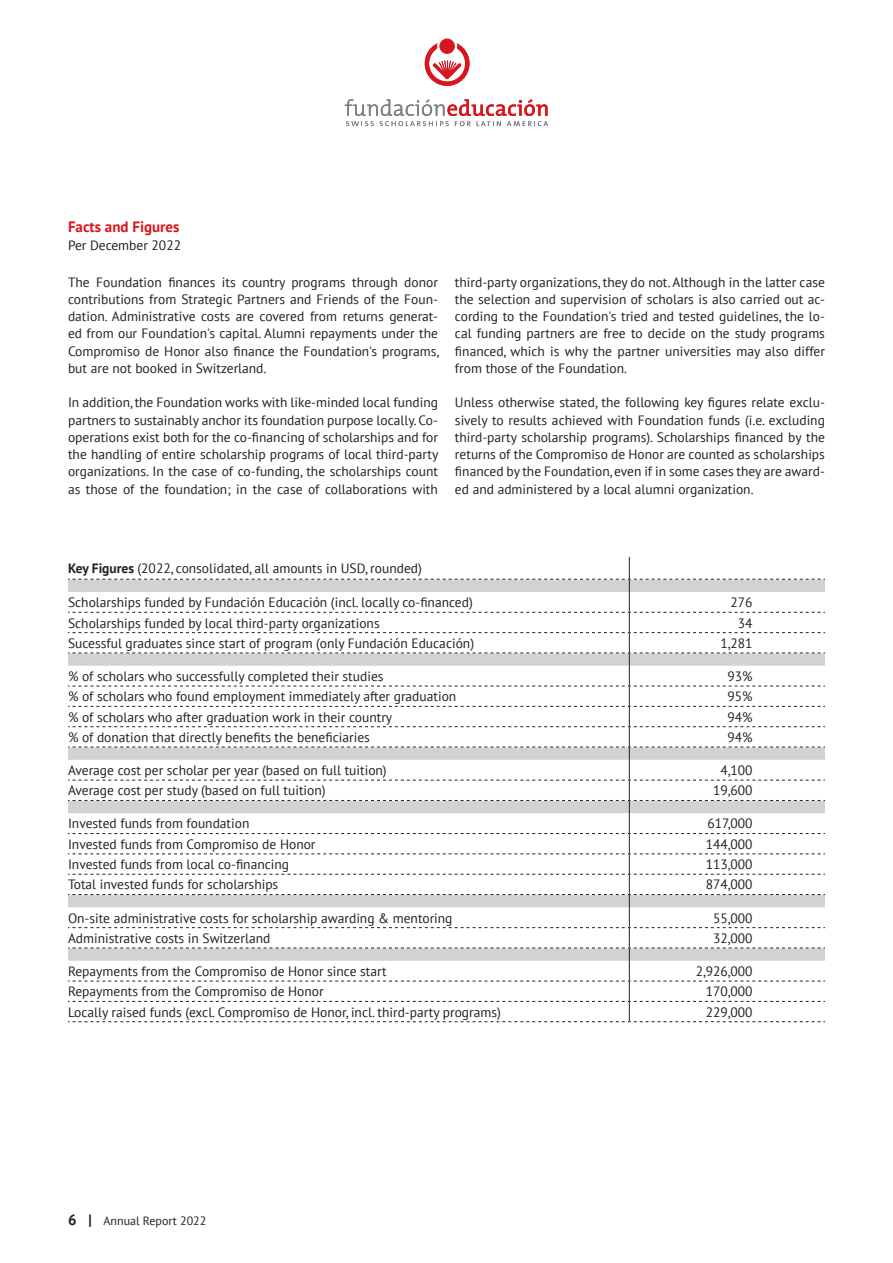
<style>
.page{position:relative;width:893px;height:1263px;background:#fff}
.page>*{position:absolute;margin:0;border:0;box-sizing:border-box;transform-origin:0 0}
.t1{font:700 15px "PT Sans";color:#d7171f}
.t2{font:13.5px/17.2px "PT Sans";color:#231f20;text-align:justify}
.t3{font:12px "PT Sans";color:#231f20}
.s1{font-weight:700}
.s2{font-weight:700;font-size:15px}
</style>
<div class="page">
<div style="left:425px;top:41px;width:44px;height:45px;border:4px solid #d7171f;border-radius:50%"></div>
<svg style="left:430px;top:60px;width:34px;height:22px"></svg>
<svg style="left:438px;top:37px;width:18px;height:18px"></svg>
<div style="left:437px;top:36px;width:20px;height:20px;border:2px solid #fff;border-radius:50%"></div>
<svg style="left:345px;top:99px;width:203px;height:27px"></svg>
<svg style="left:68px;top:557px;width:757px;height:465px"></svg>
<p class="t1" style="left:68px;top:217px;width:113px">Facts and Figures</p>
<p class="t2" style="left:68px;top:236px;width:115px">Per December 2022</p>
<p class="t2" style="left:68px;top:273px;width:372px">The Foundation finances its country programs through donor contributions from Strategic Partners and Friends of the Foun&shy;dation. Administrative costs are covered from returns generat&shy;ed from our Foundation's capital. Alumni repayments under the Compromiso de Honor also finance the Foundation's programs, but are not booked in Switzerland.</p>
<p class="t2" style="left:68px;top:394px;width:372px">In addition, the Foundation works with like-minded local funding partners to sustainably anchor its foundation purpose locally. Co&shy;operations exist both for the co-financing of scholarships and for the handling of entire scholarship programs of local third-party organizations. In the case of co-funding, the scholarships count as those of the foundation; in the case of collaborations with</p>
<p class="t2" style="left:455px;top:273px;width:371px">third-party organizations, they do not. Although in the latter case the selection and supervision of scholars is also carried out ac&shy;cording to the Foundation's tried and tested guidelines, the lo&shy;cal funding partners are free to decide on the study programs financed, which is why the partner universities may also differ from those of the Foundation.</p>
<p class="t2" style="left:455px;top:394px;width:371px">Unless otherwise stated, the following key figures relate exclu&shy;sively to results achieved with Foundation funds (i.e. excluding third-party scholarship programs). Scholarships financed by the returns of the Compromiso de Honor are counted as scholarships financed by the Foundation, even if in some cases they are award&shy;ed and administered by a local alumni organization.</p>
<p class="t2" style="left:68px;top:559px;width:355px"><span class="s1">Key Figures</span> (2022, consolidated, all amounts in USD, rounded)</p>
<p class="t2" style="left:68px;top:593px;width:406px">Scholarships funded by Fundación Educación (incl. locally co-financed)</p>
<p class="t2" style="left:731px;top:593px;width:24px">276</p>
<p class="t2" style="left:68px;top:614px;width:313px">Scholarships funded by local third-party organizations</p>
<p class="t2" style="left:738px;top:614px;width:16px">34</p>
<p class="t2" style="left:68px;top:634px;width:408px">Sucessful graduates since start of program (only Fundación Educación)</p>
<p class="t2" style="left:721px;top:634px;width:34px">1,281</p>
<p class="t2" style="left:68px;top:667px;width:317px">% of scholars who successfully completed their studies</p>
<p class="t2" style="left:727px;top:667px;width:27px">93%</p>
<p class="t2" style="left:68px;top:688px;width:390px">% of scholars who found employment immediately after graduation</p>
<p class="t2" style="left:727px;top:688px;width:27px">95%</p>
<p class="t2" style="left:68px;top:708px;width:326px">% of scholars who after graduation work in their country</p>
<p class="t2" style="left:727px;top:708px;width:27px">94%</p>
<p class="t2" style="left:68px;top:728px;width:303px">% of donation that directly benefits the beneficiaries</p>
<p class="t2" style="left:727px;top:728px;width:27px">94%</p>
<p class="t2" style="left:68px;top:761px;width:320px">Average cost per scholar per year (based on full tuition)</p>
<p class="t2" style="left:721px;top:761px;width:34px">4,100</p>
<p class="t2" style="left:68px;top:782px;width:259px">Average cost per study (based on full tuition)</p>
<p class="t2" style="left:713px;top:782px;width:41px">19,600</p>
<p class="t2" style="left:68px;top:815px;width:183px">Invested funds from foundation</p>
<p class="t2" style="left:707px;top:815px;width:47px">617,000</p>
<p class="t2" style="left:68px;top:835px;width:249px">Invested funds from Compromiso de Honor</p>
<p class="t2" style="left:706px;top:835px;width:48px">144,000</p>
<p class="t2" style="left:68px;top:855px;width:223px">Invested funds from local co-financing</p>
<p class="t2" style="left:706px;top:855px;width:48px">113,000</p>
<p class="t2" style="left:68px;top:876px;width:212px">Total invested funds for scholarships</p>
<p class="t2" style="left:706px;top:876px;width:48px">874,000</p>
<p class="t2" style="left:68px;top:909px;width:386px">On-site administrative costs for scholarship awarding &amp; mentoring</p>
<p class="t2" style="left:713px;top:909px;width:41px">55,000</p>
<p class="t2" style="left:68px;top:929px;width:204px">Administrative costs in Switzerland</p>
<p class="t2" style="left:713px;top:929px;width:41px">32,000</p>
<p class="t2" style="left:68px;top:962px;width:320px">Repayments from the Compromiso de Honor since start</p>
<p class="t2" style="left:696px;top:962px;width:58px">2,926,000</p>
<p class="t2" style="left:68px;top:983px;width:257px">Repayments from the Compromiso de Honor</p>
<p class="t2" style="left:706px;top:983px;width:48px">170,000</p>
<p class="t2" style="left:68px;top:1003px;width:434px">Locally raised funds (excl. Compromiso de Honor, incl. third-party programs)</p>
<p class="t2" style="left:706px;top:1003px;width:48px">229,000</p>
<p class="t3" style="left:68px;top:1213px;width:140px"><span class="s2">6 |</span> Annual Report 2022</p>
</div>
